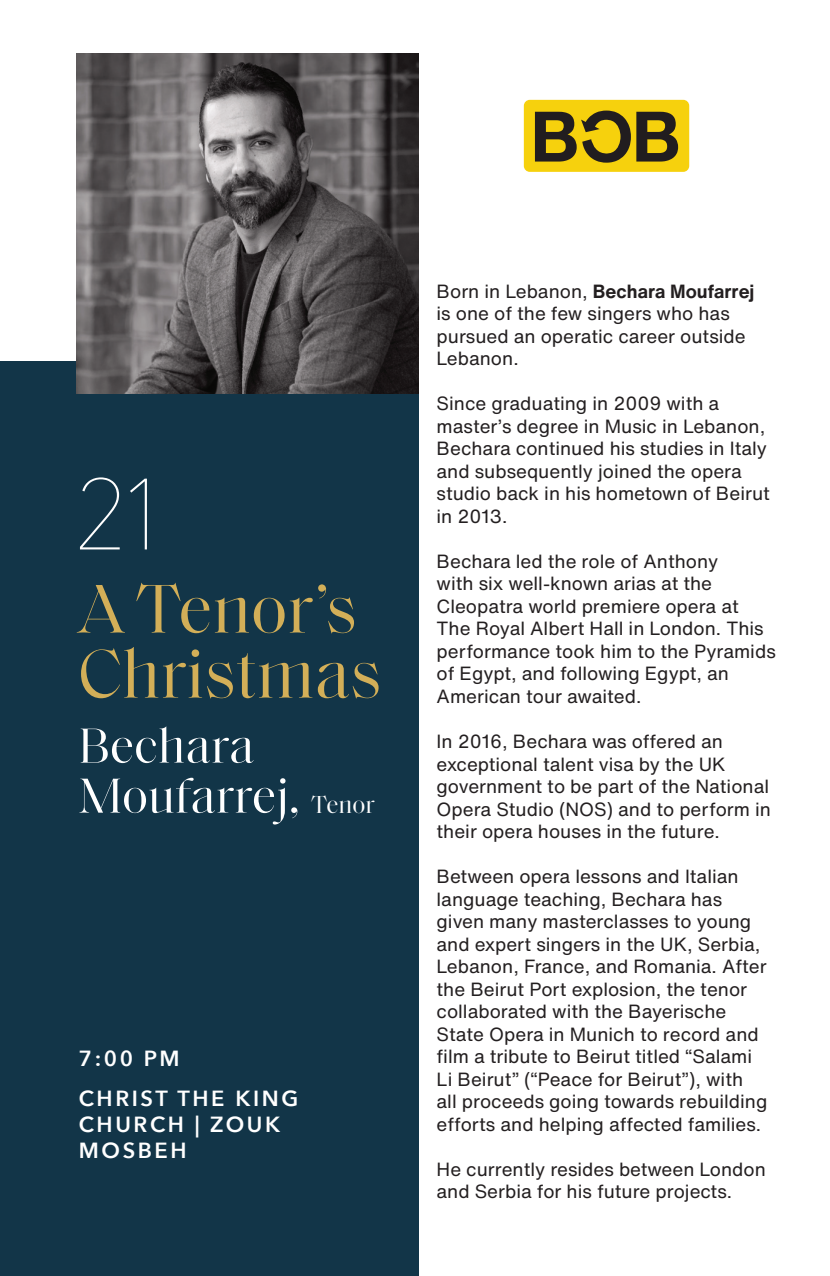
<style>
.page{position:relative;width:830px;height:1276px;background:#fff}
.page>*{position:absolute;margin:0;border:0;box-sizing:border-box;transform-origin:0 0}
.t1{font:200 100px "Avenir Next";color:#fff}
.t2{font:70px/65px "Saol Display";color:#d3af58}
.t3{font:50px/50px "Saol Display";color:#fff}
.t4{font:600 21.75px/26.2px "Avenir Next";letter-spacing:.12em;color:#fff}
.t5{font:18.75px/22.5px "Helvetica Now Text";color:#231f20}
.s1{font-size:25px}
.s2{font-weight:700}
</style>
<div class="page">
<div style="left:0;top:361px;width:418px;height:915px;background:#123548"></div>
<img style="left:77px;top:53px;width:341px;height:340px">
<div style="left:523px;top:100px;width:166px;height:72px;background:#f6d10d;border-radius:6px"></div>
<svg style="left:534px;top:111px;width:96px;height:52px"></svg>
<svg style="left:636px;top:112px;width:41px;height:50px"></svg>
<h1 class="t1" style="left:74px;top:430px;width:99px">21</h1>
<h2 class="t2" style="left:79px;top:572px;width:304px">A Tenor’s<br>Christmas</h2>
<h3 class="t3" style="left:79px;top:717px;width:297px">Bechara<br>Moufarrej, <span class="s1">Tenor</span></h3>
<p class="t4" style="left:79px;top:1044px;width:102px">7:00 PM</p>
<p class="t4" style="left:79px;top:1084px;width:221px">CHRIST THE KING<br>CHURCH | ZOUK<br>MOSBEH</p>
<p class="t5" style="left:436px;top:279px;width:319px">Born in Lebanon, <span class="s2">Bechara Moufarrej </span>is one of the few singers who has pursued an operatic career outside<br>Lebanon.</p>
<p class="t5" style="left:436px;top:392px;width:334px">Since graduating in 2009 with a master’s degree in Music in Lebanon,<br>Bechara continued his studies in Italy and subsequently joined the opera studio back in his hometown of Beirut in 2013.</p>
<p class="t5" style="left:436px;top:549px;width:340px">Bechara led the role of Anthony<br>with six well-known arias at the<br>Cleopatra world premiere opera at<br>The Royal Albert Hall in London. This performance took him to the Pyramids of Egypt, and following Egypt, an<br>American tour awaited.</p>
<p class="t5" style="left:436px;top:729px;width:336px">In 2016, Bechara was offered an exceptional talent visa by the UK government to be part of the National Opera Studio (NOS) and to perform in their opera houses in the future.</p>
<p class="t5" style="left:436px;top:864px;width:332px">Between opera lessons and Italian language teaching, Bechara has given many masterclasses to young and expert singers in the UK, Serbia, Lebanon, France, and Romania. After the Beirut Port explosion, the tenor collaborated with the Bayerische State Opera in Munich to record and film a tribute to Beirut titled “Salami Li Beirut” (“Peace for Beirut”), with all proceeds going towards rebuilding efforts and helping affected families.</p>
<p class="t5" style="left:436px;top:1157px;width:331px">He currently resides between London and Serbia for his future projects.</p>
</div>
